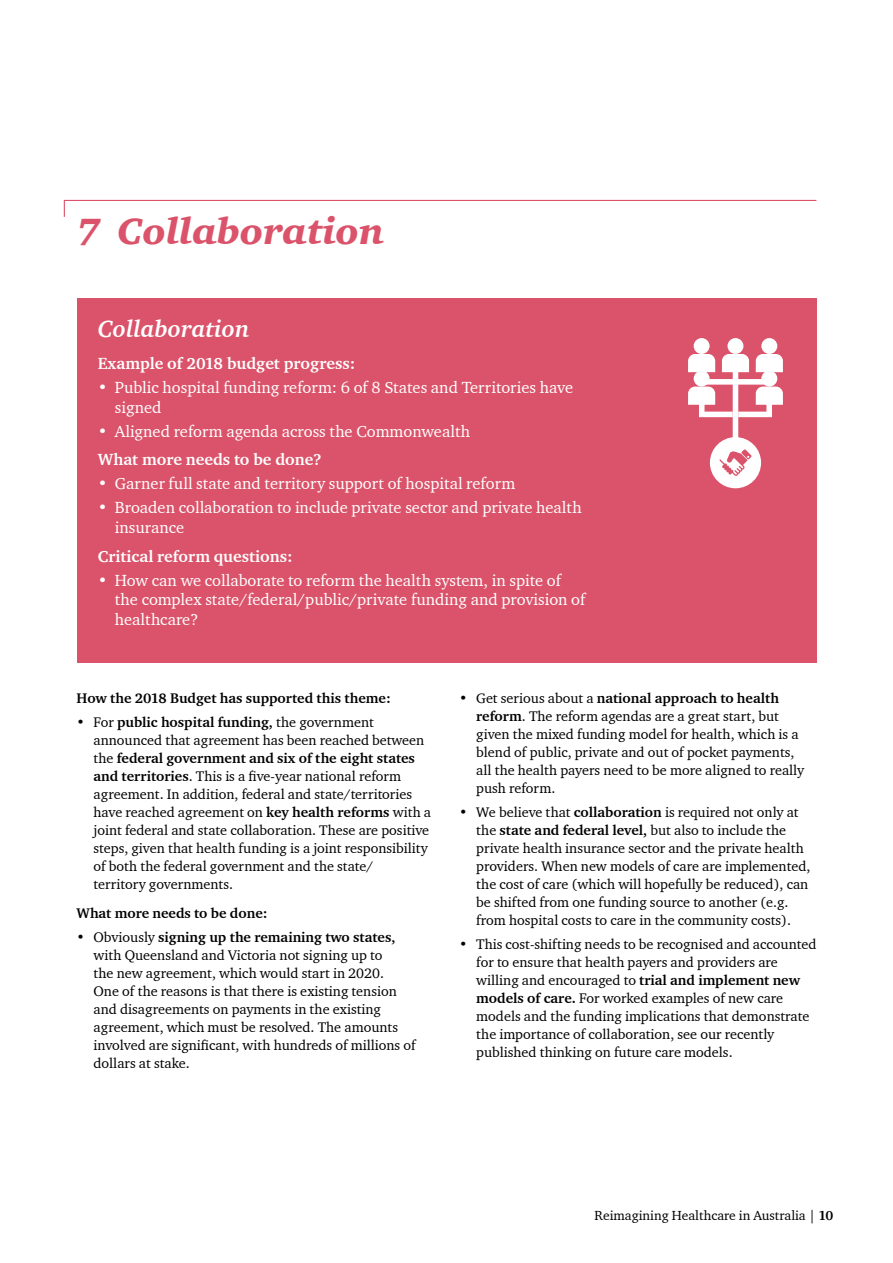
<style>
.page{position:relative;width:893px;height:1263px;background:#fff}
.page>*{position:absolute;margin:0;border:0;box-sizing:border-box;transform-origin:0 0}
.t1{font:37.5px "Charter ITC Blac Ital";color:#db536a}
.t2{font:italic 700 24px "Charter ITC";color:#fff}
.t3{font:16.5px/19.8px "Charter ITC";color:#fff}
.t4{font:700 16.5px "Charter ITC";color:#fff}
.t5{font:14.25px/18px "Charter ITC";color:#000}
.t6{font:700 14.25px "Charter ITC";color:#000}
.t7{font:13.5px "Charter ITC";color:#000}
.s1{font-weight:700}
</style>
<div class="page">
<svg style="left:63px;top:199px;width:754px;height:18px"></svg>
<div style="left:77px;top:298px;width:739px;height:364px;background:#db536a"></div>
<div style="left:694px;top:338px;width:16px;height:16px;background:#fff;border-radius:50%"></div>
<div style="left:727px;top:338px;width:16px;height:16px;background:#fff;border-radius:50%"></div>
<div style="left:761px;top:338px;width:16px;height:16px;background:#fff;border-radius:50%"></div>
<div style="left:710px;top:437px;width:51px;height:51px;background:#fff;border-radius:50%"></div>
<svg style="left:688px;top:354px;width:95px;height:126px"></svg>
<h1 class="t1" style="left:77px;top:208px;width:309px">7 Collaboration</h1>
<h2 class="t2" style="left:98px;top:313px;width:153px">Collaboration</h2>
<p class="t4" style="left:98px;top:353px;width:259px">Example of 2018 budget progress:</p>
<p class="t3" style="left:115px;top:377px;width:460px;text-indent:-17px">• Public hospital funding reform: 6 of 8 States and Territories have signed</p>
<p class="t3" style="left:98px;top:421px;width:374px">• Aligned reform agenda across the Commonwealth</p>
<p class="t4" style="left:98px;top:449px;width:225px">What more needs to be done?</p>
<p class="t3" style="left:98px;top:474px;width:419px">• Garner full state and territory support of hospital reform</p>
<p class="t3" style="left:115px;top:498px;width:468px;text-indent:-17px">• Broaden collaboration to include private sector and private health insurance</p>
<p class="t4" style="left:98px;top:546px;width:196px">Critical reform questions:</p>
<p class="t3" style="left:115px;top:570px;width:472px;text-indent:-17px">• How can we collaborate to reform the health system, in spite of the complex state/federal/public/private funding and provision of healthcare?</p>
<p class="t6" style="left:77px;top:689px;width:316px">How the 2018 Budget has supported this theme:</p>
<p class="t5" style="left:94px;top:713px;width:339px;text-indent:-17px">• For <span class="s1">public hospital funding,</span> the government announced that agreement has been reached between the <span class="s1">federal government and six of the eight states and territories</span>. This is a five-year national reform agreement. In addition, federal and state/territories have reached agreement on <span class="s1">key health reforms</span> with a joint federal and state collaboration. These are positive steps, given that health funding is a joint responsibility of both the federal government and the state/<br>territory governments.</p>
<p class="t6" style="left:77px;top:904px;width:193px">What more needs to be done:</p>
<p class="t5" style="left:94px;top:928px;width:324px;text-indent:-17px">• Obviously <span class="s1">signing up the remaining two states, </span>with Queensland and Victoria not signing up to<br>the new agreement, which would start in 2020.<br>One of the reasons is that there is existing tension and disagreements on payments in the existing agreement, which must be resolved. The amounts involved are significant, with hundreds of millions of dollars at stake.</p>
<p class="t5" style="left:476px;top:688px;width:329px;text-indent:-17px">• Get serious about a <span class="s1">national approach to health reform</span>. The reform agendas are a great start, but given the mixed funding model for health, which is a blend of public, private and out of pocket payments, all the health payers need to be more aligned to really push reform.</p>
<p class="t5" style="left:476px;top:803px;width:336px;text-indent:-17px">• We believe that <span class="s1">collaboration</span> is required not only at the <span class="s1">state and federal level,</span> but also to include the private health insurance sector and the private health providers. When new models of care are implemented, the cost of care (which will hopefully be reduced), can be shifted from one funding source to another (e.g. from hospital costs to care in the community costs).</p>
<p class="t5" style="left:476px;top:935px;width:342px;text-indent:-17px">• This cost-shifting needs to be recognised and accounted for to ensure that health payers and providers are willing and encouraged to <span class="s1">trial and implement new models of care.</span> For worked examples of new care models and the funding implications that demonstrate the importance of collaboration, see our recently published thinking on future care models.</p>
<p class="t7" style="left:595px;top:1207px;width:240px">Reimagining Healthcare in Australia | <span class="s1">10</span></p>
</div>
